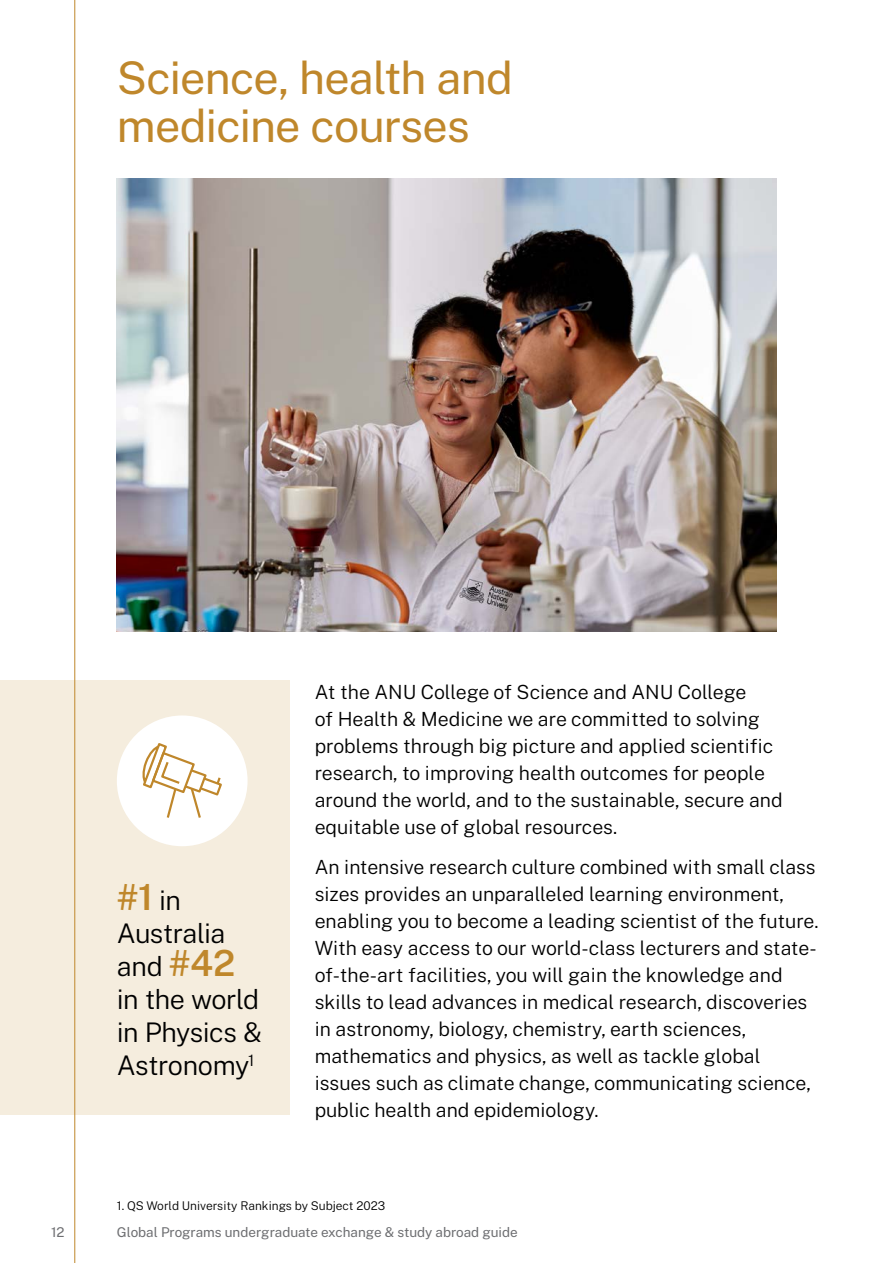
<style>
.page{position:relative;width:893px;height:1263px;background:#fff}
.page>*{position:absolute;margin:0;border:0;box-sizing:border-box;transform-origin:0 0}
.H2{font:45px/48px "Public Sans";letter-spacing:-.015em;color:#bf872b}
.Substat{font:600 36px "Public Sans";color:#bf872b}
.Substat-2{font:300 27px/33px "Public Sans";letter-spacing:-.02em;color:#000}
.copy_12_18{font:300 19.5px/27px "Public Sans";color:#000}
.t1{font:13.5px "Public Sans";color:#6d6e71}
.Reference{font:300 12px "Public Sans";color:#000}
.s1{font-weight:300;font-size:27px;color:#000}
.s2{font-weight:600;font-size:36px;color:#bf872b}
</style>
<div class="page">
<img style="left:117px;top:179px;width:659px;height:452px">
<div style="left:0;top:680px;width:289px;height:435px;background:#f5edde"></div>
<div style="left:117px;top:715px;width:131px;height:131px;background:#fff;border-radius:50%"></div>
<svg style="left:142px;top:743px;width:80px;height:75px"></svg>
<hr style="left:74px;top:0;width:1px;height:1263px;background:#bf872b">
<h2 class="H2" style="left:117px;top:51px;width:398px">Science, health and medicine courses</h2>
<p class="t1" style="left:51px;top:1223px;width:15px">12</p>
<h2 class="Substat" style="left:117px;top:871px;width:66px">#1 <span class="s1">in</span></h2>
<h2 class="Substat-2" style="left:117px;top:915px;width:147px">Australia and <span class="s2">#42 </span>in the world in Physics &amp;<br>Astronomy<sup>1</sup></h2>
<p class="copy_12_18" style="left:315px;top:677px;width:469px">At the ANU College of Science and ANU College<br>of Health &amp; Medicine we are committed to solving problems through big picture and applied scientific research, to improving health outcomes for people around the world, and to the sustainable, secure and equitable use of global resources.</p>
<p class="copy_12_18" style="left:315px;top:852px;width:505px">An intensive research culture combined with small class sizes provides an unparalleled learning environment, enabling you to become a leading scientist of the future.<br>With easy access to our world-class lecturers and state&shy;of-the-art facilities, you will gain the knowledge and skills to lead advances in medical research, discoveries in astronomy, biology, chemistry, earth sciences, mathematics and physics, as well as tackle global issues such as climate change, communicating science, public health and epidemiology.</p>
<p class="Reference" style="left:117px;top:1197px;width:270px">1. QS World University Rankings by Subject 2023</p>
<p class="t1" style="left:117px;top:1223px;width:402px">Global Programs undergraduate exchange &amp; study abroad guide</p>
</div>
